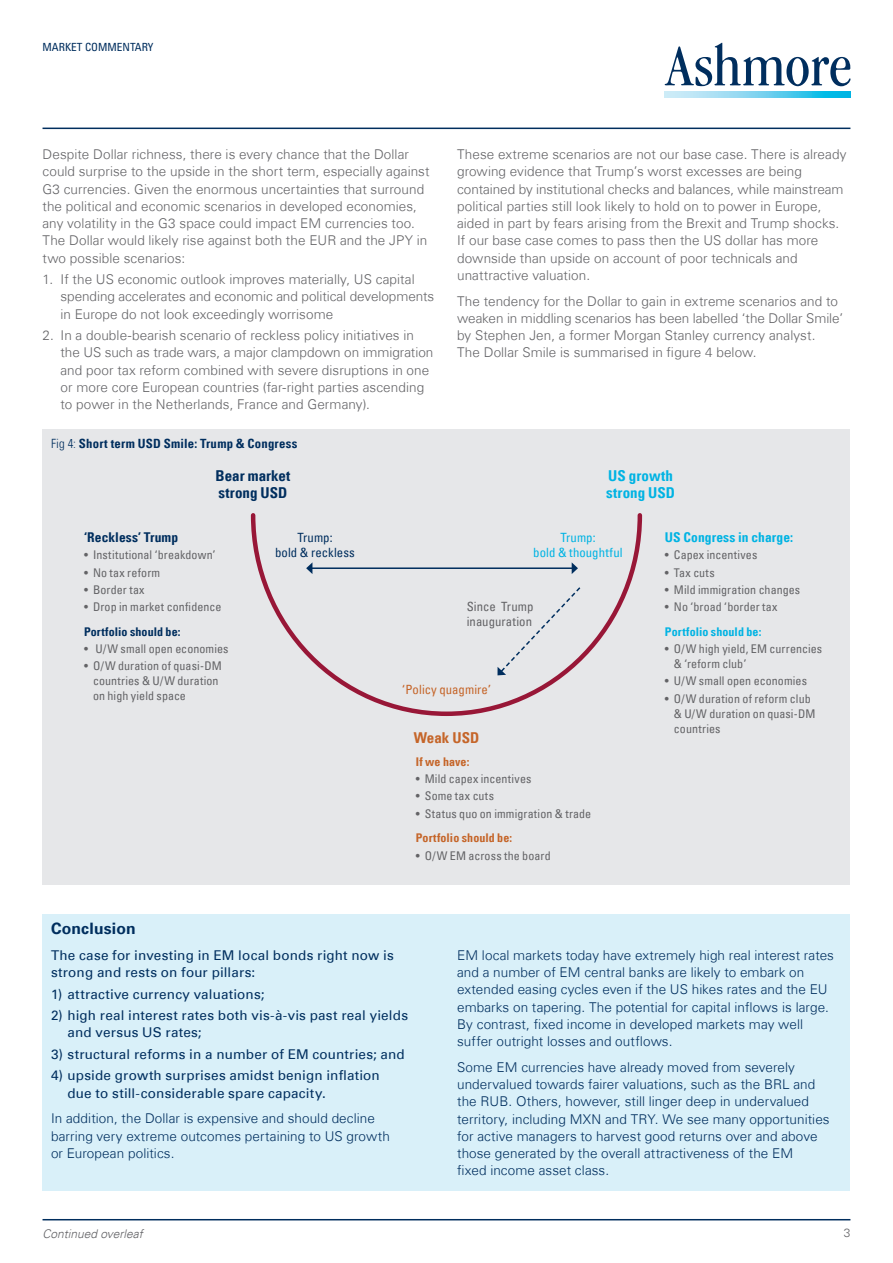
<style>
.page{position:relative;width:893px;height:1263px;background:#fff}
.page>*{position:absolute;margin:0;border:0;box-sizing:border-box;transform-origin:0 0}
.t1{font:700 15.75px "Univers Com 65";letter-spacing:.01em;color:#002e5e}
.t2{font:15px/17.2px "Univers Com 67 Bold Cond";color:#002e5e}
.t3{font:15px/17.2px "Univers Com 67 Bold Cond";letter-spacing:.005em;color:#00b3e3}
.t4{font:15px "Univers Com 67 Bold Cond";color:#c56529}
.t5{font:300 13.5px/17.2px "Univers Com 45";letter-spacing:.005em;color:#636366}
.t6{font:300 13.5px/17.2px "Univers Com 45";letter-spacing:.005em;color:#002e5e}
.t7{font:13.5px/17.2px "Univers Com 55 Roman";letter-spacing:.015em;color:#002e5e}
.t8{font:13.5px "Univers Com 67 Bold Cond";letter-spacing:.005em;color:#00b3e3}
.t9{font:13.5px "Univers Com 67 Bold Cond";letter-spacing:.005em;color:#002e5e}
.t10{font:12.75px "Univers Com 67 Bold Cond";letter-spacing:.02em;color:#002e5e}
.t11{font:condensed 12.75px/15px "Univers Com 57";letter-spacing:.005em;color:#636366}
.t12{font:condensed 12.75px/15px "Univers Com 57";letter-spacing:.005em;color:#00b3e3;text-align:center}
.t13{font:condensed 12.75px/15px "Univers Com 57";letter-spacing:.005em;color:#002e5e;text-align:center}
.t14{font:condensed 12.75px "Univers Com 57";letter-spacing:.005em;color:#c56529}
.t15{font:condensed 12px/15px "Univers Com 57";letter-spacing:.01em;color:#636366}
.t16{font:12px "Univers Com 67 Bold Cond";letter-spacing:.01em;color:#c56529}
.t17{font:12px "Univers Com 67 Bold Cond";letter-spacing:.01em;color:#002e5e}
.t18{font:12px "Univers Com 67 Bold Cond";letter-spacing:.01em;color:#00b3e3}
.t19{font:italic 300 12px "Univers Com 45";color:#636366}
.t20{font:300 12px "Univers Com 45";color:#636366}
.t21{font:condensed 11.25px "Univers Com 57";color:#002e5e}
.s1{font-family:"Univers Com 47 Light Cond"}
</style>
<div class="page">
<div style="left:43px;top:429px;width:807px;height:455px;background:#e6e7e9"></div>
<svg style="left:250px;top:513px;width:393px;height:203px"></svg>
<svg style="left:665px;top:43px;width:185px;height:43px"></svg>
<svg style="left:665px;top:92px;width:185px;height:6px"></svg>
<hr style="left:43px;top:128px;width:807px;height:1px;background:#002e5e">
<hr style="left:43px;top:1219px;width:807px;height:1px;background:#002e5e">
<div style="left:43px;top:914px;width:807px;height:277px;background:#d9f0f9"></div>
<hr style="left:312px;top:567px;width:260px;height:2px;background:#002e5e">
<svg style="left:306px;top:562px;width:6px;height:12px"></svg>
<svg style="left:572px;top:562px;width:6px;height:12px"></svg>
<svg style="left:497px;top:586px;width:85px;height:89px"></svg>
<p class="t21" style="left:43px;top:40px;width:113px">MARKET COMMENTARY</p>
<p class="t5" style="left:43px;top:146px;width:388px">Despite Dollar richness, there is every chance that the Dollar could surprise to the upside in the short term, especially against G3 currencies. Given the enormous uncertainties that surround the political and economic scenarios in developed economies, any volatility in the G3 space could impact EM currencies too.<br>The Dollar would likely rise against both the EUR and the JPY in two possible scenarios:</p>
<p class="t5" style="left:61px;top:271px;width:375px;text-indent:-18px">1. If the US economic outlook improves materially, US capital spending accelerates and economic and political developments in Europe do not look exceedingly worrisome</p>
<p class="t5" style="left:61px;top:327px;width:374px;text-indent:-18px">2. In a double-bearish scenario of reckless policy initiatives in the US such as trade wars, a major clampdown on immigration and poor tax reform combined with severe disruptions in one or more core European countries (far-right parties ascending to power in the Netherlands, France and Germany).</p>
<p class="t10" style="left:51px;top:435px;width:248px"><span class="s1">Fig 4:</span> Short term USD Smile: Trump &amp; Congress</p>
<p class="t5" style="left:457px;top:146px;width:391px">These extreme scenarios are not our base case. There is already growing evidence that Trump’s worst excesses are being contained by institutional checks and balances, while mainstream political parties still look likely to hold on to power in Europe, aided in part by fears arising from the Brexit and Trump shocks.<br>If our base case comes to pass then the US dollar has more downside than upside on account of poor technicals and unattractive valuation.</p>
<p class="t5" style="left:457px;top:292px;width:387px">The tendency for the Dollar to gain in extreme scenarios and to weaken in middling scenarios has been labelled ‘the Dollar Smile’ by Stephen Jen, a former Morgan Stanley currency analyst.<br>The Dollar Smile is summarised in figure 4 below.</p>
<p class="t3" style="left:606px;top:466px;width:70px">US growth strong USD</p>
<p class="t2" style="left:216px;top:466px;width:76px">Bear market strong USD</p>
<p class="t13" style="left:275px;top:529px;width:81px">Trump:<br>bold &amp; reckless</p>
<p class="t12" style="left:533px;top:529px;width:91px">Trump:<br>bold &amp; thoughtful</p>
<p class="t8" style="left:665px;top:529px;width:130px">US Congress in charge:</p>
<p class="t15" style="left:665px;top:547px;width:94px">• Capex incentives</p>
<p class="t15" style="left:665px;top:565px;width:51px">• Tax cuts</p>
<p class="t15" style="left:665px;top:582px;width:137px">• Mild immigration changes</p>
<p class="t15" style="left:665px;top:599px;width:114px">• No ‘broad ‘border tax</p>
<p class="t18" style="left:665px;top:624px;width:98px">Portfolio should be:</p>
<p class="t15" style="left:674px;top:641px;width:150px;text-indent:-9px">• O/W high yield, EM currencies &amp; ‘reform club’</p>
<p class="t15" style="left:665px;top:673px;width:144px">• U/W small open economies</p>
<p class="t15" style="left:674px;top:691px;width:143px;text-indent:-9px">• O/W duration of reform club &amp; U/W duration on quasi-DM countries</p>
<p class="t9" style="left:84px;top:529px;width:96px">‘Reckless’ Trump</p>
<p class="t15" style="left:84px;top:547px;width:133px">• Institutional ‘breakdown’</p>
<p class="t15" style="left:84px;top:565px;width:78px">• No tax reform</p>
<p class="t15" style="left:84px;top:582px;width:62px">• Border tax</p>
<p class="t15" style="left:84px;top:599px;width:139px">• Drop in market confidence</p>
<p class="t17" style="left:84px;top:624px;width:98px">Portfolio should be:</p>
<p class="t15" style="left:84px;top:641px;width:146px">• U/W small open economies</p>
<p class="t15" style="left:93px;top:658px;width:130px;text-indent:-9px">• O/W duration of quasi-DM countries &amp; U/W duration on high yield space</p>
<p class="t11" style="left:467px;top:599px;width:68px">Since Trump inauguration</p>
<p class="t14" style="left:402px;top:681px;width:90px">‘Policy quagmire’</p>
<p class="t4" style="left:414px;top:728px;width:67px">Weak USD</p>
<p class="t16" style="left:416px;top:754px;width:55px">If we have:</p>
<p class="t15" style="left:416px;top:771px;width:117px">• Mild capex incentives</p>
<p class="t15" style="left:416px;top:788px;width:80px">• Some tax cuts</p>
<p class="t15" style="left:416px;top:805px;width:177px">• Status quo on immigration &amp; trade</p>
<p class="t16" style="left:416px;top:831px;width:98px">Portfolio should be:</p>
<p class="t15" style="left:416px;top:847px;width:136px">• O/W EM across the board</p>
<p class="t1" style="left:51px;top:919px;width:86px">Conclusion</p>
<p class="t7" style="left:51px;top:946px;width:344px">The case for investing in EM local bonds right now is strong and rests on four pillars:</p>
<p class="t7" style="left:51px;top:985px;width:215px">1) attractive currency valuations;</p>
<p class="t7" style="left:68px;top:1006px;width:342px;text-indent:-16px">2) high real interest rates both vis-à-vis past real yields and versus US rates;</p>
<p class="t7" style="left:51px;top:1045px;width:355px">3) structural reforms in a number of EM countries; and</p>
<p class="t7" style="left:68px;top:1067px;width:314px;text-indent:-16px">4) upside growth surprises amidst benign inflation due to still-considerable spare capacity.</p>
<p class="t6" style="left:51px;top:1110px;width:340px">In addition, the Dollar is expensive and should decline barring very extreme outcomes pertaining to US growth or European politics.</p>
<p class="t19" style="left:43px;top:1226px;width:102px">Continued overleaf</p>
<p class="t6" style="left:457px;top:946px;width:378px">EM local markets today have extremely high real interest rates and a number of EM central banks are likely to embark on extended easing cycles even if the US hikes rates and the EU embarks on tapering. The potential for capital inflows is large.<br>By contrast, fixed income in developed markets may well suffer outright losses and outflows.</p>
<p class="t6" style="left:457px;top:1058px;width:374px">Some EM currencies have already moved from severely undervalued towards fairer valuations, such as the BRL and the RUB. Others, however, still linger deep in undervalued territory, including MXN and TRY. We see many opportunities for active managers to harvest good returns over and above those generated by the overall attractiveness of the EM<br>fixed income asset class.</p>
<p class="t20" style="left:844px;top:1226px;width:8px">3</p>
</div>
